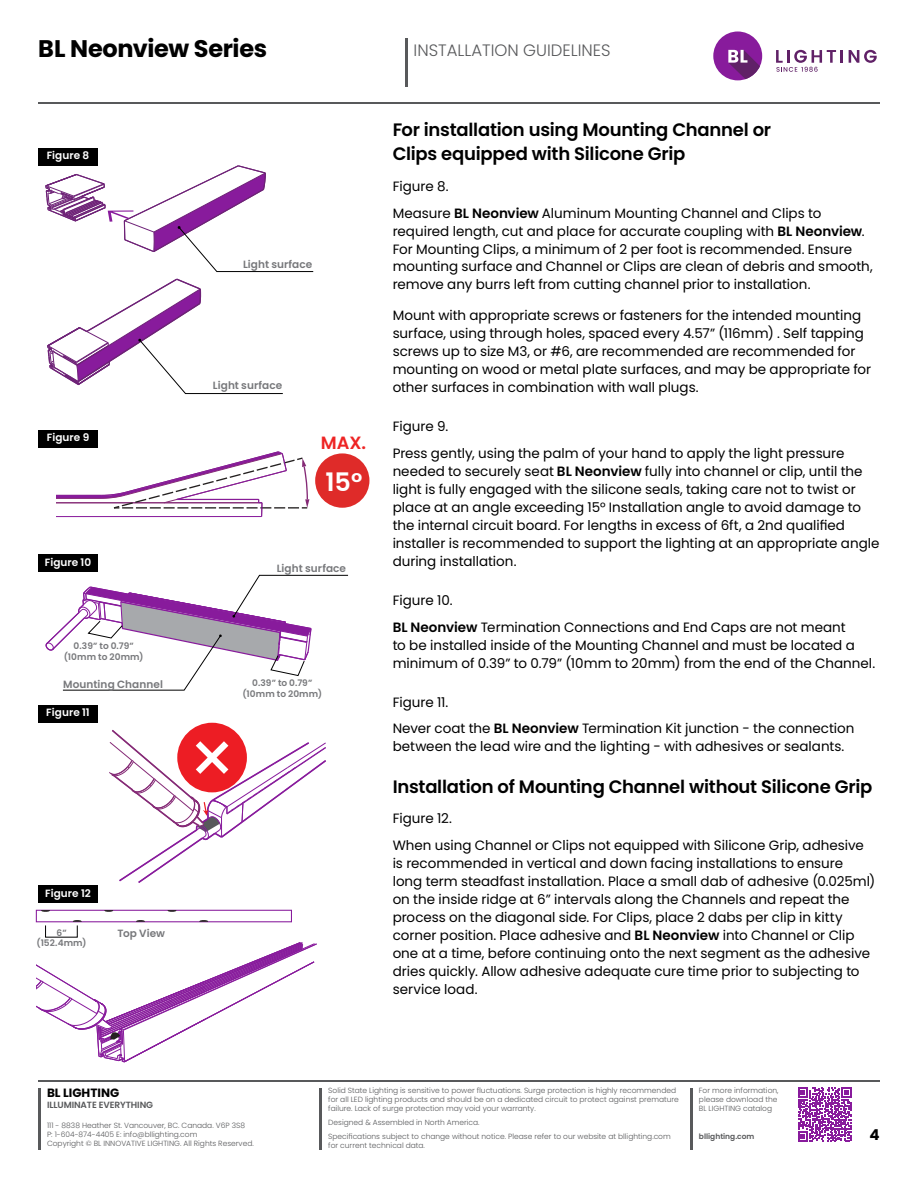
<style>
.page{position:relative;width:918px;height:1188px;background:#fff}
.page>*{position:absolute;margin:0;border:0;box-sizing:border-box;transform-origin:0 0}
.t1{font:600 25.5px "Poppins";color:#fff}
.t2{font:700 24px "Poppins";letter-spacing:-.015em;color:#000}
.t3{font:600 18px/24px "Poppins";letter-spacing:-.015em;color:#000}
.t4{font:600 17.7px "Poppins";color:#ee2424}
.t5{font:300 16.5px "Poppins";color:#58595b}
.t6{font:700 15px "Poppins";color:#000}
.t7{font:13.5px/18px "Poppins";color:#000}
.t8{font:700 12px "Poppins";color:#000}
.t9{font:600 10.5px "Poppins";letter-spacing:.005em;color:#77787b}
.t10{font:600 10.5px "Poppins";letter-spacing:.005em;color:#fff}
.t11{font:600 9px/10.5px "Poppins";letter-spacing:.01em;color:#77787b;text-align:center}
.t12{font:600 9px "Poppins";letter-spacing:-.01em;color:#58595b}
.t13{font:300 7.5px/9px "Poppins";color:#58595b}
.t14{font:600 7.5px "Poppins";color:#58595b}
.s1{font-weight:600}
</style>
<div class="page">
<hr style="left:38px;top:102px;width:842px;height:2px;background:#58595b">
<hr style="left:405px;top:38px;width:3px;height:49px;background:#58595b">
<hr style="left:38px;top:1081px;width:842px;height:1px;background:#58595b">
<hr style="left:38px;top:1088px;width:2px;height:62px;background:#58595b">
<hr style="left:319px;top:1088px;width:2px;height:62px;background:#58595b">
<hr style="left:690px;top:1088px;width:2px;height:62px;background:#58595b">
<svg style="left:798px;top:1088px;width:54px;height:53px"></svg>
<div style="left:713px;top:32px;width:49px;height:48px;background:#881b9c;border-radius:50%"></div>
<svg style="left:728px;top:50px;width:32px;height:29px"></svg>
<svg style="left:776px;top:50px;width:67px;height:22px"></svg>
<svg style="left:849px;top:50px;width:28px;height:13px"></svg>
<div style="left:38px;top:148px;width:60px;height:17px;background:#000"></div>
<div style="left:38px;top:430px;width:60px;height:17px;background:#000"></div>
<div style="left:38px;top:705px;width:60px;height:17px;background:#000"></div>
<div style="left:38px;top:886px;width:60px;height:17px;background:#000"></div>
<svg style="left:45px;top:165px;width:269px;height:229px"></svg>
<div style="left:315px;top:453px;width:54px;height:55px;background:#df2b29;border-radius:50%"></div>
<svg style="left:57px;top:451px;width:252px;height:66px"></svg>
<hr style="left:57px;top:516px;width:205px;height:1px;background:#881b9c">
<svg style="left:45px;top:575px;width:303px;height:116px"></svg>
<div style="left:177px;top:723px;width:70px;height:69px;background:#ed1d24;border-radius:50%"></div>
<svg style="left:109px;top:728px;width:217px;height:155px"></svg>
<div style="left:38px;top:555px;width:60px;height:17px;background:#000"></div>
<div style="left:36px;top:910px;width:256px;height:12px;border:1px solid #881b9c"></div>
<svg style="left:41px;top:910px;width:9px;height:2px"></svg>
<svg style="left:73px;top:920px;width:9px;height:2px"></svg>
<svg style="left:104px;top:910px;width:9px;height:2px"></svg>
<svg style="left:136px;top:920px;width:9px;height:2px"></svg>
<svg style="left:168px;top:910px;width:8px;height:2px"></svg>
<svg style="left:199px;top:920px;width:9px;height:2px"></svg>
<svg style="left:36px;top:942px;width:281px;height:121px"></svg>
<h2 class="t2" style="left:38px;top:34px;width:230px">BL Neonview Series</h2>
<p class="t5" style="left:414px;top:40px;width:199px">INSTALLATION GUIDELINES</p>
<p class="t10" style="left:47px;top:149px;width:44px">Figure 8</p>
<p class="t10" style="left:47px;top:432px;width:44px">Figure 9</p>
<p class="t10" style="left:45px;top:556px;width:48px">Figure 10</p>
<p class="t11" style="left:64px;top:641px;width:81px">0.39” to 0.79” (10mm to 20mm)</p>
<p class="t9" style="left:63px;top:678px;width:101px">Mounting Channel</p>
<p class="t10" style="left:46px;top:706px;width:45px">Figure 11</p>
<p class="t10" style="left:45px;top:887px;width:47px">Figure 12</p>
<p class="t11" style="left:37px;top:927px;width:51px">6” (152.4mm)</p>
<p class="t9" style="left:118px;top:927px;width:49px">Top View</p>
<p class="t9" style="left:243px;top:258px;width:71px">Light surface</p>
<p class="t9" style="left:213px;top:379px;width:71px">Light surface</p>
<h3 class="t4" style="left:321px;top:433px;width:47px">MAX.</h3>
<h1 class="t1" style="left:325px;top:467px;width:38px">15°</h1>
<p class="t9" style="left:277px;top:562px;width:71px">Light surface</p>
<p class="t11" style="left:243px;top:678px;width:81px">0.39” to 0.79” (10mm to 20mm)</p>
<h3 class="t3" style="left:393px;top:118px;width:380px">For installation using Mounting Channel or<br>Clips equipped with Silicone Grip</h3>
<p class="t7" style="left:393px;top:173px;width:430px;line-height:26.5px">Figure 8.<br>Measure <span class="s1">BL Neonview</span> Aluminum Mounting Channel and Clips to</p>
<p class="t7" style="left:393px;top:222px;width:482px">required length, cut and place for accurate coupling with <span class="s1">BL Neonview</span>.<br>For Mounting Clips, a minimum of 2 per foot is recommended. Ensure mounting surface and Channel or Clips are clean of debris and smooth, remove any burrs left from cutting channel prior to installation.</p>
<p class="t7" style="left:393px;top:307px;width:480px">Mount with appropriate screws or fasteners for the intended mounting surface, using through holes, spaced every 4.57” (116mm) . Self tapping screws up to size M3, or #6, are recommended are recommended for mounting on wood or metal plate surfaces, and may be appropriate for other surfaces in combination with wall plugs.</p>
<p class="t7" style="left:393px;top:414px;width:453px;line-height:26.5px">Figure 9.<br>Press gently, using the palm of your hand to apply the light pressure</p>
<p class="t7" style="left:393px;top:462px;width:488px">needed to securely seat <span class="s1">BL Neonview</span> fully into channel or clip, until the light is fully engaged with the silicone seals, taking care not to twist or place at an angle exceeding 15° Installation angle to avoid damage to the internal circuit board. For lengths in excess of 6ft, a 2nd qualified installer is recommended to support the lighting at an appropriate angle during installation.</p>
<p class="t7" style="left:393px;top:587px;width:455px;line-height:26.5px">Figure 10.<br><span class="s1">BL Neonview</span> Termination Connections and End Caps are not meant</p>
<p class="t7" style="left:393px;top:636px;width:484px">to be installed inside of the Mounting Channel and must be located a minimum of 0.39” to 0.79” (10mm to 20mm) from the end of the Channel.</p>
<p class="t7" style="left:393px;top:689px;width:463px;line-height:26.5px">Figure 11.<br>Never coat the <span class="s1">BL Neonview</span> Termination Kit junction - the connection</p>
<p class="t7" style="left:393px;top:738px;width:453px">between the lead wire and the lighting - with adhesives or sealants.</p>
<h3 class="t3" style="left:393px;top:774px;width:481px">Installation of Mounting Channel without Silicone Grip</h3>
<p class="t7" style="left:393px;top:805px;width:473px;line-height:26.5px">Figure 12.<br>When using Channel or Clips not equipped with Silicone Grip, adhesive</p>
<p class="t7" style="left:393px;top:854px;width:484px">is recommended in vertical and down facing installations to ensure long term steadfast installation. Place a small dab of adhesive (0.025ml) on the inside ridge at 6” intervals along the Channels and repeat the process on the diagonal side. For Clips, place 2 dabs per clip in kitty corner position. Place adhesive and <span class="s1">BL Neonview</span> into Channel or Clip one at a time, before continuing onto the next segment as the adhesive dries quickly. Allow adhesive adequate cure time prior to subjecting to service load.</p>
<p class="t8" style="left:47px;top:1086px;width:74px">BL LIGHTING</p>
<p class="t12" style="left:47px;top:1100px;width:108px">ILLUMINATE EVERYTHING</p>
<p class="t13" style="left:47px;top:1121px;width:208px">111 - 8838 Heather St. Vancouver, BC. Canada. V6P 3S8<br>P: 1-604-874-4405 E: info@bllighting.com<br>Copyright © BL INNOVATIVE LIGHTING. All Rights Reserved.</p>
<p class="t13" style="left:328px;top:1086px;width:352px">Solid State Lighting is sensitive to power fluctuations. Surge protection is highly recommended for all LED lighting products and should be on a dedicated circuit to protect against premature failure. Lack of surge protection may void your warranty.</p>
<p class="t13" style="left:328px;top:1132px;width:344px">Specifications subject to change without notice. Please refer to our website at bllighting.com for current technical data.</p>
<p class="t13" style="left:328px;top:1118px;width:153px">Designed &amp; Assembled in North America.</p>
<p class="t13" style="left:699px;top:1086px;width:81px">For more information, please download the<br>BL LIGHTING catalog</p>
<p class="t14" style="left:699px;top:1132px;width:57px">bllighting.com</p>
<p class="t6" style="left:870px;top:1126px;width:12px">4</p>
</div>
